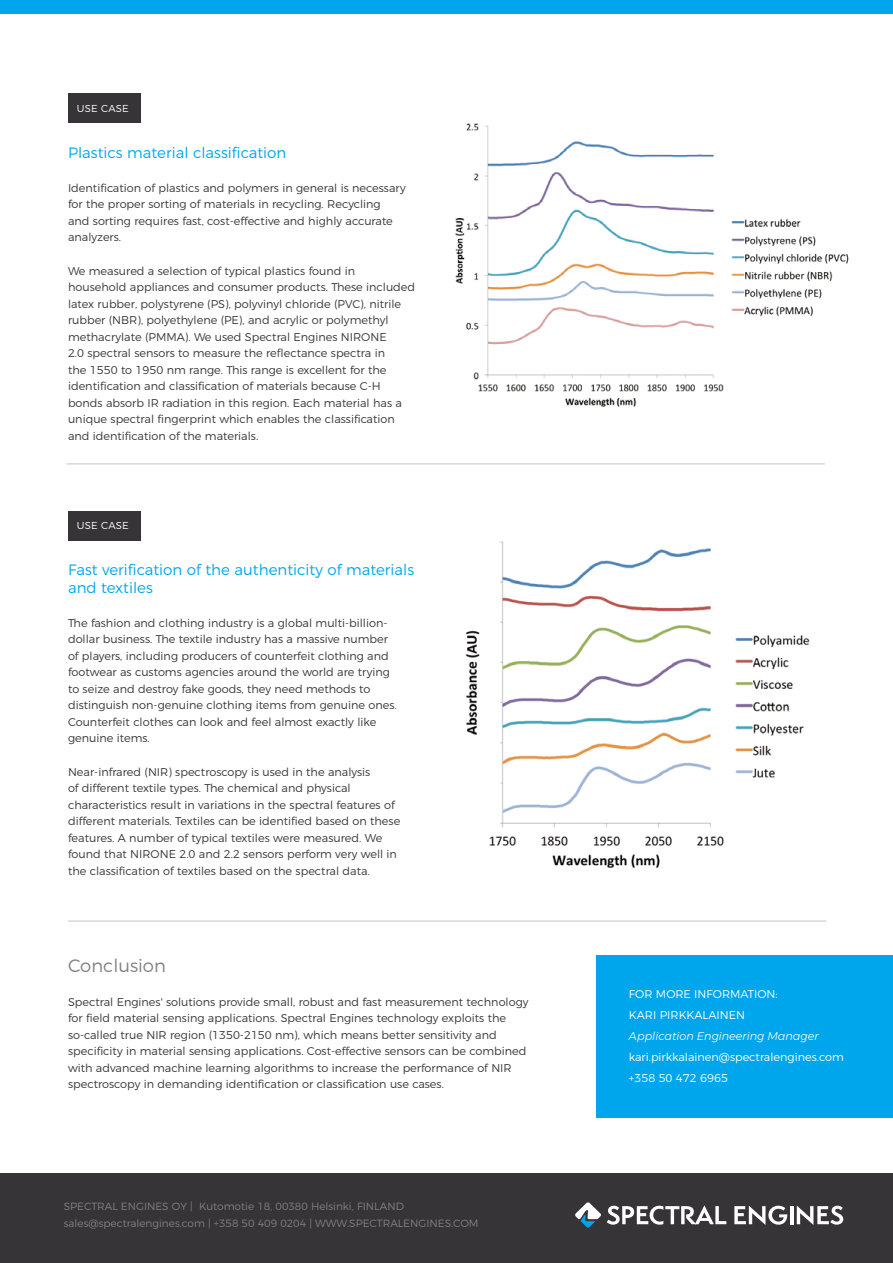
<style>
.page{position:relative;width:893px;height:1263px;background:#fff}
.page>*{position:absolute;margin:0;border:0;box-sizing:border-box;transform-origin:0 0}
.t1{font:300 18px "Montserrat";color:#818084}
.t2{font:300 15px/18px "Montserrat";color:#00a6eb}
.t3{font:300 11.25px/16.5px "Montserrat";color:#373437}
.t4{font:300 11.25px/21px "Montserrat";color:#fff}
.t5{font:italic 300 11.25px "Montserrat";color:#fff}
.t6{font:300 10.5px/16.5px "Montserrat";color:#818084}
.t7{font:300 10.05px "Montserrat";letter-spacing:.025em;color:#fff}
</style>
<div class="page">
<div style="left:596px;top:955px;width:297px;height:163px;background:#00a6eb"></div>
<div style="left:0;top:1174px;width:893px;height:89px;background:#373437"></div>
<svg style="left:575px;top:1202px;width:26px;height:26px"></svg>
<svg style="left:734px;top:1205px;width:53px;height:20px"></svg>
<hr style="left:790px;top:1206px;width:3px;height:18px;background:#fff">
<svg style="left:797px;top:1205px;width:46px;height:20px"></svg>
<svg style="left:607px;top:1205px;width:119px;height:20px"></svg>
<div style="left:68px;top:94px;width:72px;height:29px;background:#373437"></div>
<div style="left:68px;top:511px;width:72px;height:29px;background:#373437"></div>
<div style="left:0;top:0;width:893px;height:14px;background:#00a6eb"></div>
<hr style="left:68px;top:921px;width:758px;height:1px;background:#c3c5c8">
<hr style="left:67px;top:463px;width:758px;height:1px;background:#c3c5c8">
<img style="left:455px;top:123px;width:394px;height:284px">
<img style="left:465px;top:541px;width:345px;height:327px">
<p class="t7" style="left:77px;top:100px;width:54px">USE CASE</p>
<h2 class="t2" style="left:68px;top:143px;width:220px">Plastics material classification</h2>
<p class="t3" style="left:68px;top:179px;width:339px">Identification of plastics and polymers in general is necessary for the proper sorting of materials in recycling. Recycling<br>and sorting requires fast, cost-effective and highly accurate analyzers.</p>
<p class="t3" style="left:68px;top:262px;width:349px">We measured a selection of typical plastics found in household appliances and consumer products. These included latex rubber, polystyrene (PS), polyvinyl chloride (PVC), nitrile rubber (NBR), polyethylene (PE), and acrylic or polymethyl methacrylate (PMMA). We used Spectral Engines NIRONE<br>2.0 spectral sensors to measure the reflectance spectra in<br>the 1550 to 1950 nm range. This range is excellent for the identification and classification of materials because C-H bonds absorb IR radiation in this region. Each material has a unique spectral fingerprint which enables the classification and identification of the materials.</p>
<p class="t7" style="left:77px;top:517px;width:54px">USE CASE</p>
<h2 class="t2" style="left:68px;top:560px;width:348px">Fast verification of the authenticity of materials and textiles</h2>
<p class="t3" style="left:68px;top:614px;width:330px">The fashion and clothing industry is a global multi-billion&shy;dollar business. The textile industry has a massive number of players, including producers of counterfeit clothing and footwear as customs agencies around the world are trying to seize and destroy fake goods, they need methods to distinguish non-genuine clothing items from genuine ones.<br>Counterfeit clothes can look and feel almost exactly like genuine items.</p>
<p class="t3" style="left:68px;top:763px;width:334px">Near-infrared (NIR) spectroscopy is used in the analysis<br>of different textile types. The chemical and physical characteristics result in variations in the spectral features of different materials. Textiles can be identified based on these features. A number of typical textiles were measured. We found that NIRONE 2.0 and 2.2 sensors perform very well in the classification of textiles based on the spectral data.</p>
<h1 class="t1" style="left:68px;top:952px;width:99px">Conclusion</h1>
<p class="t3" style="left:68px;top:992px;width:462px">Spectral Engines' solutions provide small, robust and fast measurement technology for field material sensing applications. Spectral Engines technology exploits the so-called true NIR region (1350-2150 nm), which means better sensitivity and specificity in material sensing applications. Cost-effective sensors can be combined with advanced machine learning algorithms to increase the performance of NIR spectroscopy in demanding identification or classification use cases.</p>
<p class="t6" style="left:64px;top:1197px;width:416px">SPECTRAL ENGINES OY | Kutomotie 18, 00380 Helsinki, FINLAND sales@spectralengines.com | +358 50 409 0204 | WWW.SPECTRALENGINES.COM</p>
<p class="t4" style="left:629px;top:982px;width:150px">FOR MORE INFORMATION:<br>KARI PIRKKALAINEN</p>
<p class="t5" style="left:629px;top:1027px;width:191px">Application Engineering Manager</p>
<p class="t4" style="left:629px;top:1045px;width:216px">kari.pirkkalainen@spectralengines.com +358 50 472 6965</p>
</div>
